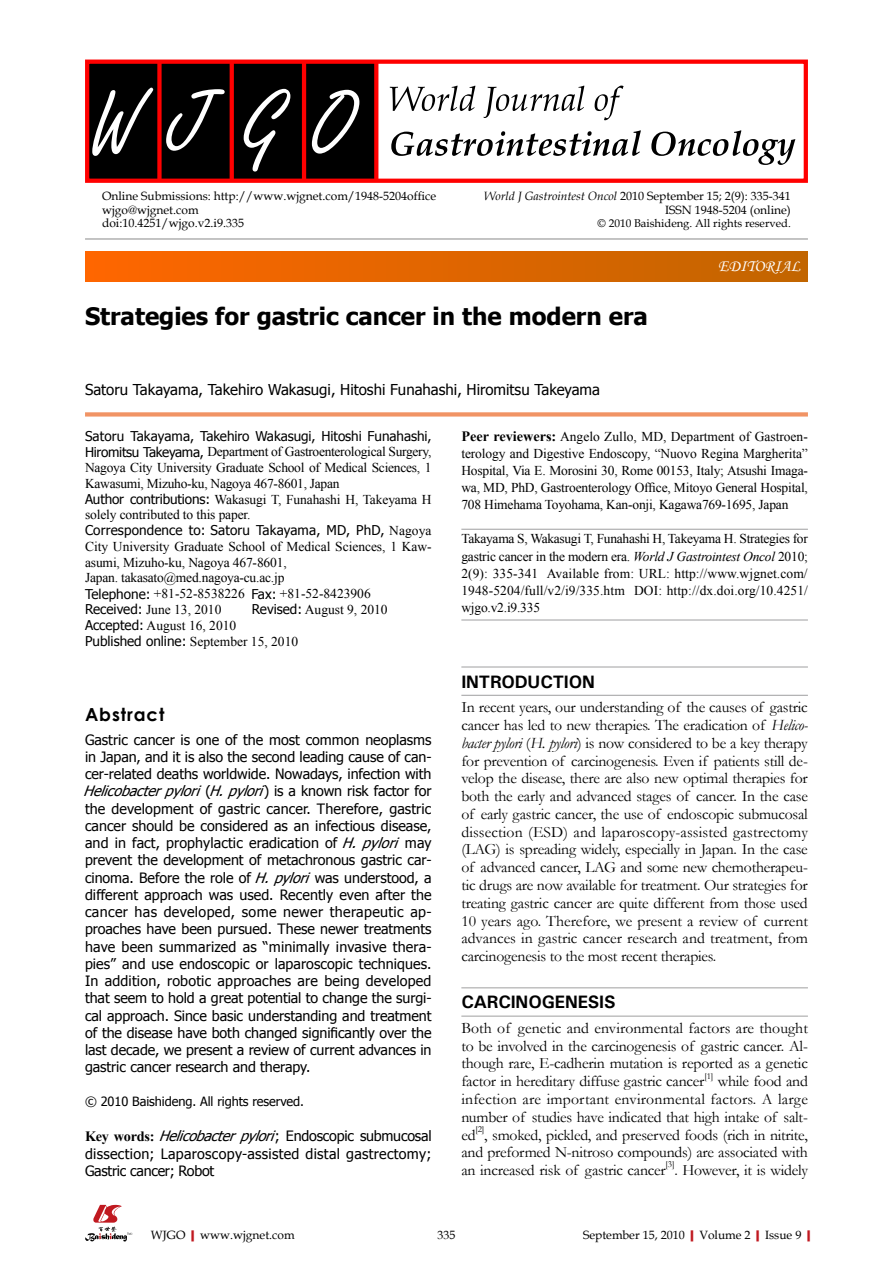
<style>
.page{position:relative;width:893px;height:1263px;background:#fff}
.page>*{position:absolute;margin:0;border:0;box-sizing:border-box;transform-origin:0 0}
.t1{font:700 24px "Tahoma";color:#000}
.t2{font:700 18px "Univers";letter-spacing:-.01em;color:#000}
.t3{font:700 18px "Century Gothic";letter-spacing:.05em;color:#000}
.t4{font:16.5px "Monotype Corsiva";color:#fff}
.t5{font:15.75px/17.9px "Garamond";letter-spacing:-.015em;color:#000;text-align:justify}
.t6{font:15px "Tahoma";color:#000}
.t7{font:14.25px/17.2px "Tahoma";letter-spacing:-.005em;color:#000;text-align:justify}
.t8{font:13.5px/15.8px "Times New Roman";letter-spacing:-.01em;color:#000}
.t9{font:13.5px "Tahoma";color:#000}
.t10{font:12.75px "Tahoma";letter-spacing:-.005em;color:#000}
.t11{font:12px/13.5px "Book Antiqua";color:#000}
.t12{font:11.25px "Book Antiqua";color:#000}
.t13{font:9.15px "Garamond";color:#000}
.s1{font-style:italic}
.s2{font-family:"Tahoma"}
.s3{font-family:"Times New Roman"}
.s4{font-weight:700;font-size:14.25px}
.s5{font-family:"Times New Roman";font-weight:700}
.s6{font-weight:700;color:#c01920}
</style>
<div class="page">
<div style="left:85px;top:252px;width:723px;height:29px;background:linear-gradient(to right,#f60,#c16500)"></div>
<hr style="left:85px;top:239px;width:723px;height:1px;background:#898989">
<div style="left:85px;top:412px;width:723px;height:5px;background:#f19465"></div>
<div style="left:87px;top:61px;width:289px;height:121px;background:#000"></div>
<div style="left:157px;top:61px;width:5px;height:121px;background:#f00"></div>
<svg style="left:230px;top:65px;width:4px;height:113px"></svg>
<hr style="left:302px;top:61px;width:4px;height:121px;background:#f00">
<svg style="left:374px;top:65px;width:4px;height:113px"></svg>
<div style="left:85px;top:60px;width:723px;height:123px;border:4px solid #f00"></div>
<svg style="left:312px;top:90px;width:47px;height:64px"></svg>
<svg style="left:244px;top:89px;width:46px;height:83px"></svg>
<svg style="left:166px;top:89px;width:59px;height:62px"></svg>
<svg style="left:92px;top:88px;width:61px;height:68px"></svg>
<svg style="left:390px;top:86px;width:234px;height:34px"></svg>
<svg style="left:391px;top:130px;width:404px;height:35px"></svg>
<svg style="left:85px;top:1205px;width:48px;height:36px"></svg>
<hr style="left:461px;top:529px;width:347px;height:1px;background:#9f9fa0">
<hr style="left:461px;top:620px;width:347px;height:1px;background:#9f9fa0">
<hr style="left:461px;top:667px;width:347px;height:1px;background:#9f9fa0">
<hr style="left:461px;top:695px;width:347px;height:1px;background:#9f9fa0">
<hr style="left:461px;top:987px;width:347px;height:1px;background:#9f9fa0">
<hr style="left:461px;top:1016px;width:347px;height:1px;background:#9f9fa0">
<p class="t11" style="left:102px;top:189px;width:336px">Online Submissions: http://www.wjgnet.com/1948-5204office wjgo@wjgnet.com<br>doi:10.4251/wjgo.v2.i9.335</p>
<p class="t11" style="left:484px;top:189px;width:308px;text-align:right"><span class="s1">World J Gastrointest Oncol</span> 2010 September 15; 2(9): 335-341<br>ISSN 1948-5204 (online)</p>
<p class="t12" style="left:598px;top:215px;width:195px">© 2010 Baishideng. All rights reserved.</p>
<h1 class="t1" style="left:85px;top:299px;width:564px">Strategies for gastric cancer in the modern era</h1>
<p class="t4" style="left:718px;top:256px;width:84px">EDITORIAL</p>
<p class="t6" style="left:85px;top:380px;width:517px">Satoru Takayama, Takehiro Wakasugi, Hitoshi Funahashi, Hiromitsu Takeyama</p>
<p class="t9" style="left:85px;top:427px;width:348px">Satoru Takayama, Takehiro Wakasugi, Hitoshi Funahashi,</p>
<p class="t8" style="left:85px;top:444px;width:348px"><span class="s2">Hiromitsu Takeyama,</span> Department of Gastroenterological Surgery, Nagoya City University Graduate School of Medical Sciences, 1<br>Kawasumi, Mizuho-ku, Nagoya 467-8601, Japan<br><span class="s2">Author contributions:</span> Wakasugi T, Funahashi H, Takeyama H solely contributed to this paper.</p>
<p class="t9" style="left:85px;top:521px;width:348px">Correspondence to: Satoru Takayama, MD, PhD, <span class="s3">Nagoya</span></p>
<p class="t8" style="left:85px;top:538px;width:347px">City University Graduate School of Medical Sciences, 1 Kaw&shy;asumi, Mizuho-ku, Nagoya 467-8601,<br>Japan. takasato@med.nagoya-cu.ac.jp<br><span class="s2">Telephone:</span> +81-52-8538226 <span class="s2">Fax:</span> +81-52-8423906<br><span class="s2">Received:</span> June 13, 2010</p>
<p class="t8" style="left:461px;top:428px;width:348px;line-height:17px;text-align:justify"><span class="s4">Peer reviewers:</span> Angelo Zullo, MD, Department of Gastroen&shy;terology and Digestive Endoscopy, “Nuovo Regina Margherita” Hospital, Via E. Morosini 30, Rome 00153, Italy; Atsushi Imaga&shy;wa, MD, PhD, Gastroenterology Office, Mitoyo General Hospital, 708 Himehama Toyohama, Kan-onji, Kagawa769-1695, Japan</p>
<p class="t8" style="left:461px;top:530px;width:348px;line-height:17.2px;text-align:justify">Takayama S, Wakasugi T, Funahashi H, Takeyama H. Strategies for gastric cancer in the modern era. <span class="s1">World J Gastrointest Oncol</span> 2010; 2(9): 335-341 Available from: URL: http://www.wjgnet.com/ 1948-5204/full/v2/i9/335.htm DOI: http://dx.doi.org/10.4251/ wjgo.v2.i9.335</p>
<p class="t8" style="left:252px;top:601px;width:137px"><span class="s2">Revised:</span> August 9, 2010</p>
<p class="t8" style="left:85px;top:617px;width:153px"><span class="s2">Accepted:</span> August 16, 2010</p>
<p class="t9" style="left:85px;top:632px;width:215px">Published online: <span class="s3">September 15, 2010</span></p>
<p class="t3" style="left:85px;top:701px;width:81px">Abstract</p>
<p class="t7" style="left:83px;top:730px;width:350px">Gastric cancer is one of the most common neoplasms in Japan, and it is also the second leading cause of can&shy;cer-related deaths worldwide. Nowadays, infection with <span class="s1">Helicobacterpylori</span>( <span class="s1">H.pylori</span>) i s a k n o w n r i s k f a c t o r f o r the development of gastric cancer. Therefore, gastric cancer should be considered as an infectious disease, and in fact, prophylactic eradication of <span class="s1">H.pylori</span> may prevent the development of metachronous gastric car&shy;cinoma. Before the role of <span class="s1">H.pylori</span>was understood, a different approach was used. Recently even after the cancer has developed, some newer therapeutic ap&shy;proaches have been pursued. These newer treatments have been summarized as “minimally invasive thera&shy;pies” and use endoscopic or laparoscopic techniques.<br>In addition, robotic approaches are being developed that seem to hold a great potential to change the surgi&shy;cal approach. Since basic understanding and treatment of the disease have both changed significantly over the last decade, we present a review of current advances in gastric cancer research and therapy.</p>
<p class="t10" style="left:85px;top:1092px;width:221px">© 2010 Baishideng. All rights reserved.</p>
<p class="t7" style="left:85px;top:1127px;width:348px"><span class="s5">Key words:</span> <span class="s1">Helicobacterpylori</span>; Endoscopic submucosal dissection; Laparoscopy-assisted distal gastrectomy; Gastric cancer; Robot</p>
<p class="t2" style="left:461px;top:670px;width:135px">INTRODUCTION</p>
<p class="t5" style="left:461px;top:698px;width:348px">In recent years, our understanding of the causes of gastric cancer has led to new therapies. The eradication of <span class="s1">Helico&shy;bacter pylori</span> (<span class="s1">H. pylori</span>) is now considered to be a key therapy for prevention of carcinogenesis. Even if patients still de&shy;velop the disease, there are also new optimal therapies for both the early and advanced stages of cancer. In the case of early gastric cancer, the use of endoscopic submucosal dissection (ESD) and laparoscopy-assisted gastrectomy (LAG) is spreading widely, especially in Japan. In the case of advanced cancer, LAG and some new chemotherapeu&shy;tic drugs are now available for treatment. Our strategies for treating gastric cancer are quite different from those used 10 years ago. Therefore, we present a review of current advances in gastric cancer research and treatment, from carcinogenesis to the most recent therapies.</p>
<p class="t2" style="left:461px;top:990px;width:156px">CARCINOGENESIS</p>
<p class="t5" style="left:461px;top:1019px;width:348px">Both of genetic and environmental factors are thought to be involved in the carcinogenesis of gastric cancer. Al&shy;though rare, E-cadherin mutation is reported as a genetic factor in hereditary diffuse gastric cancer</p>
<p class="t13" style="left:704px;top:1069px;width:11px">[1]</p>
<p class="t5" style="left:461px;top:1072px;width:348px;text-indent:256px">while food and infection are important environmental factors. A large number of studies have indicated that high intake of salt&shy;ed</p>
<p class="t13" style="left:475px;top:1123px;width:11px">[2]</p>
<p class="t5" style="left:461px;top:1125px;width:348px;text-indent:23px">, smoked, pickled, and preserved foods (rich in nitrite, and preformed N-nitroso compounds) are associated with an increased risk of gastric cancer</p>
<p class="t13" style="left:666px;top:1158px;width:11px">[3]</p>
<p class="t5" style="left:674px;top:1161px;width:135px">. However, it is widely</p>
<p class="t11" style="left:151px;top:1227px;width:145px">WJGO<span class="s6">|</span>www.wjgnet.com</p>
<p class="t11" style="left:437px;top:1227px;width:19px">335</p>
<p class="t11" style="left:583px;top:1227px;width:234px">September 15, 2010<span class="s6">|</span>Volume 2<span class="s6">|</span>Issue 9<span class="s6">|</span></p>
</div>
